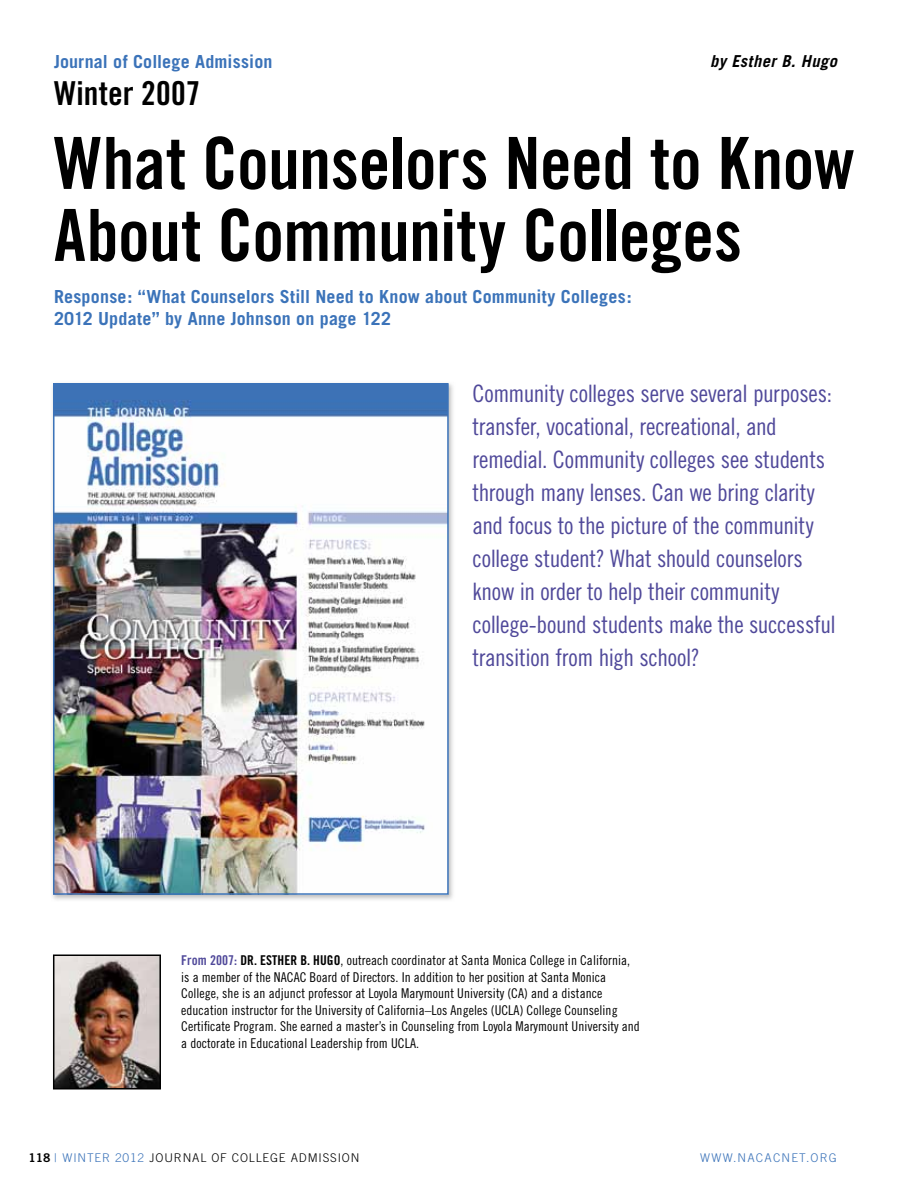
<style>
.page{position:relative;width:918px;height:1188px;background:#fff}
.page>*{position:absolute;margin:0;border:0;box-sizing:border-box;transform-origin:0 0}
.t1{font:72px/72px "Trade Gothic Bold Cond Twenty";letter-spacing:-.01em;color:#000}
.t2{font:33px "Trade Gothic Bold Cond Twenty";letter-spacing:.01em;color:#000}
.t3{font:24px/33px "Trade Gothic Cond Eighteen";letter-spacing:-.015em;color:#50499a}
.t4{font:700 18px/21.6px "Trade Gothic";letter-spacing:.01em;color:#3b73b9}
.t5{font:italic 700 16.5px "Trade Gothic";letter-spacing:.025em;color:#000}
.t6{font:13.5px/16.5px "Trade Gothic Cond Eighteen";letter-spacing:.005em;color:#000}
.t7{font:300 12px "Trade Gothic";letter-spacing:.07em;color:#000}
.t8{font:300 12px "Trade Gothic";letter-spacing:.1em;color:#3b73b9}
.s1{font-family:"Trade Gothic Bold Cond Twenty";color:#50499a}
.s2{font-family:"Trade Gothic Bold Cond Twenty"}
.s3{font-family:"Trade Gothic Bold Two";font-weight:400}
.s4{color:#3b73b9}
</style>
<div class="page">
<img style="left:52px;top:384px;width:401px;height:516px">
<img style="left:56px;top:386px;width:390px;height:506px">
<div style="left:53px;top:383px;width:396px;height:512px;border:2px solid #3b73b9"></div>
<img style="left:56px;top:958px;width:102px;height:129px">
<div style="left:53px;top:955px;width:108px;height:135px;border:2px solid #000"></div>
<h3 class="t4" style="left:54px;top:50px;width:220px">Journal of College Admission</h3>
<h2 class="t2" style="left:54px;top:74px;width:148px">Winter 2007</h2>
<p class="t5" style="left:710px;top:51px;width:128px">by Esther B. Hugo</p>
<h1 class="t1" style="left:54px;top:127px;width:802px">What counselors need to know about community colleges</h1>
<h3 class="t4" style="left:54px;top:286px;width:579px">Response: “What Counselors Still Need to Know about Community Colleges:<br>2012 Update” by Anne Johnson on page 122</h3>
<p class="t3" style="left:472px;top:377px;width:365px">Community colleges serve several purposes: transfer, vocational, recreational, and remedial. Community colleges see students through many lenses. Can we bring clarity and focus to the picture of the community college student? What should counselors know in order to help their community college-bound students make the successful transition from high school?</p>
<p class="t6" style="left:181px;top:952px;width:460px"><span class="s1">From 2007:</span> <span class="s2">dR. estheR B. huGo</span>, outreach coordinator at Santa Monica College in California, is a member of the NACAC Board of Directors. In addition to her position at Santa Monica College, she is an adjunct professor at Loyola Marymount University (CA) and a distance education instructor for the University of California–Los Angeles (UCLA) College Counseling Certificate Program. She earned a master’s in Counseling from Loyola Marymount University and a doctorate in Educational Leadership from UCLA.</p>
<p class="t7" style="left:28px;top:1150px;width:332px"><span class="s3">118</span> <span class="s4">| WINTER 2012</span> JOURNAL OF COLLEGE ADMISSION</p>
<p class="t8" style="left:700px;top:1150px;width:138px">WWW.NACACNET.ORG</p>
</div>
